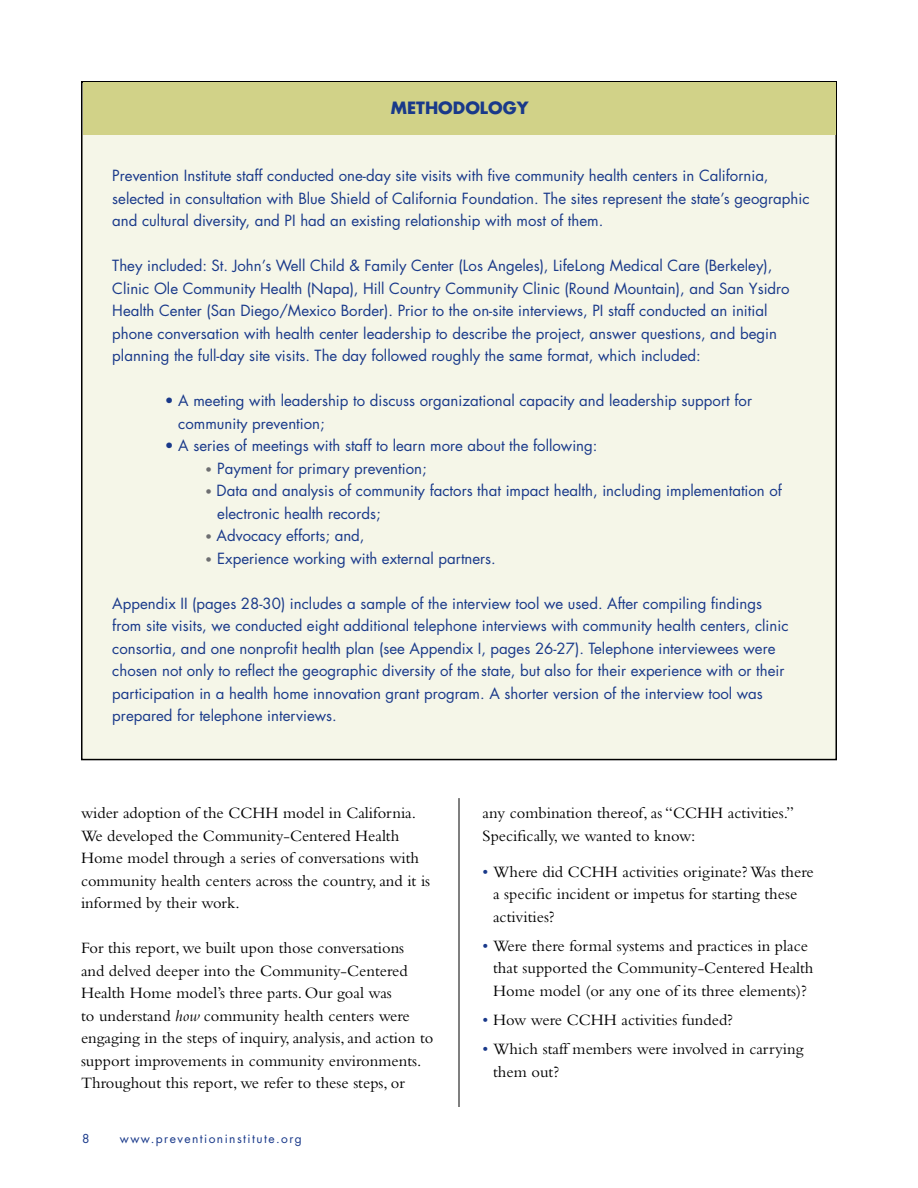
<style>
.page{position:relative;width:918px;height:1188px;background:#fff}
.page>*{position:absolute;margin:0;border:0;box-sizing:border-box;transform-origin:0 0}
.t1{font:16.5px/22.5px "Bembo";color:#000}
.t2{font:700 16.5px "Futura";color:#19398a}
.t3{font:15px/22.5px "Futura";color:#19398a}
.t4{font:12px "Futura";letter-spacing:.12em;color:#19398a}
.s1{font-size:12px;color:#6d6e71}
.s2{font-style:italic}
.s3{color:#19398a}
</style>
<div class="page">
<div style="left:82px;top:82px;width:754px;height:678px;background:#f5f6e8"></div>
<div style="left:83px;top:83px;width:752px;height:52px;background:#d1d288"></div>
<hr style="left:459px;top:798px;width:1px;height:309px;background:#000">
<p class="t2" style="left:391px;top:97px;width:139px">METHODOLOGY</p>
<p class="t3" style="left:112px;top:165px;width:699px">Prevention Institute staff conducted one-day site visits with five community health centers in California, selected in consultation with Blue Shield of California Foundation. The sites represent the state’s geographic and cultural diversity, and PI had an existing relationship with most of them.</p>
<p class="t3" style="left:112px;top:255px;width:679px">They included: St. John’s Well Child &amp; Family Center (Los Angeles), LifeLong Medical Care (Berkeley), Clinic Ole Community Health (Napa), Hill Country Community Clinic (Round Mountain), and San Ysidro Health Center (San Diego/Mexico Border). Prior to the on-site interviews, PI staff conducted an initial phone conversation with health center leadership to describe the project, answer questions, and begin planning the full-day site visits. The day followed roughly the same format, which included:</p>
<p class="t3" style="left:178px;top:390px;width:575px;text-indent:-14px">• A meeting with leadership to discuss organizational capacity and leadership support for community prevention;</p>
<p class="t3" style="left:165px;top:435px;width:434px">• A series of meetings with staff to learn more about the following:</p>
<p class="t3" style="left:205px;top:457px;width:223px"><span class="s1">•</span> Payment for primary prevention;</p>
<p class="t3" style="left:217px;top:480px;width:566px;text-indent:-12px"><span class="s1">•</span> Data and analysis of community factors that impact health, including implementation of electronic health records;</p>
<p class="t3" style="left:205px;top:525px;width:161px"><span class="s1">•</span> Advocacy efforts; and,</p>
<p class="t3" style="left:205px;top:547px;width:292px"><span class="s1">•</span> Experience working with external partners.</p>
<p class="t3" style="left:112px;top:592px;width:678px">Appendix II (pages 28-30) includes a sample of the interview tool we used. After compiling findings from site visits, we conducted eight additional telephone interviews with community health centers, clinic consortia, and one nonprofit health plan (see Appendix I, pages 26-27). Telephone interviewees were chosen not only to reflect the geographic diversity of the state, but also for their experience with or their participation in a health home innovation grant program. A shorter version of the interview tool was prepared for telephone interviews.</p>
<p class="t1" style="left:81px;top:801px;width:351px">wider adoption of the CCHH model in California.<br>We developed the Community-Centered Health Home model through a series of conversations with community health centers across the country, and it is informed by their work.</p>
<p class="t1" style="left:81px;top:936px;width:354px">For this report, we built upon those conversations<br>and delved deeper into the Community-Centered Health Home model’s three parts. Our goal was<br>to understand <span class="s2">how</span> community health centers were engaging in the steps of inquiry, analysis, and action to support improvements in community environments.<br>Throughout this report, we refer to these steps, or</p>
<p class="t4" style="left:82px;top:1131px;width:9px">8</p>
<p class="t4" style="left:120px;top:1131px;width:184px">www.preventioninstitute.org</p>
<p class="t1" style="left:483px;top:801px;width:313px">any combination thereof, as “CCHH activities.”<br>Specifically, we wanted to know:</p>
<p class="t1" style="left:493px;top:860px;width:322px;text-indent:-10px"><span class="s3">•</span> Where did CCHH activities originate? Was there a specific incident or impetus for starting these activities?</p>
<p class="t1" style="left:493px;top:934px;width:322px;text-indent:-10px"><span class="s3">•</span> Were there formal systems and practices in place that supported the Community-Centered Health<br>Home model (or any one of its three elements)?</p>
<p class="t1" style="left:483px;top:1008px;width:252px"><span class="s3">•</span> How were CCHH activities funded?</p>
<p class="t1" style="left:493px;top:1038px;width:312px;text-indent:-10px"><span class="s3">•</span> Which staff members were involved in carrying them out?</p>
</div>
